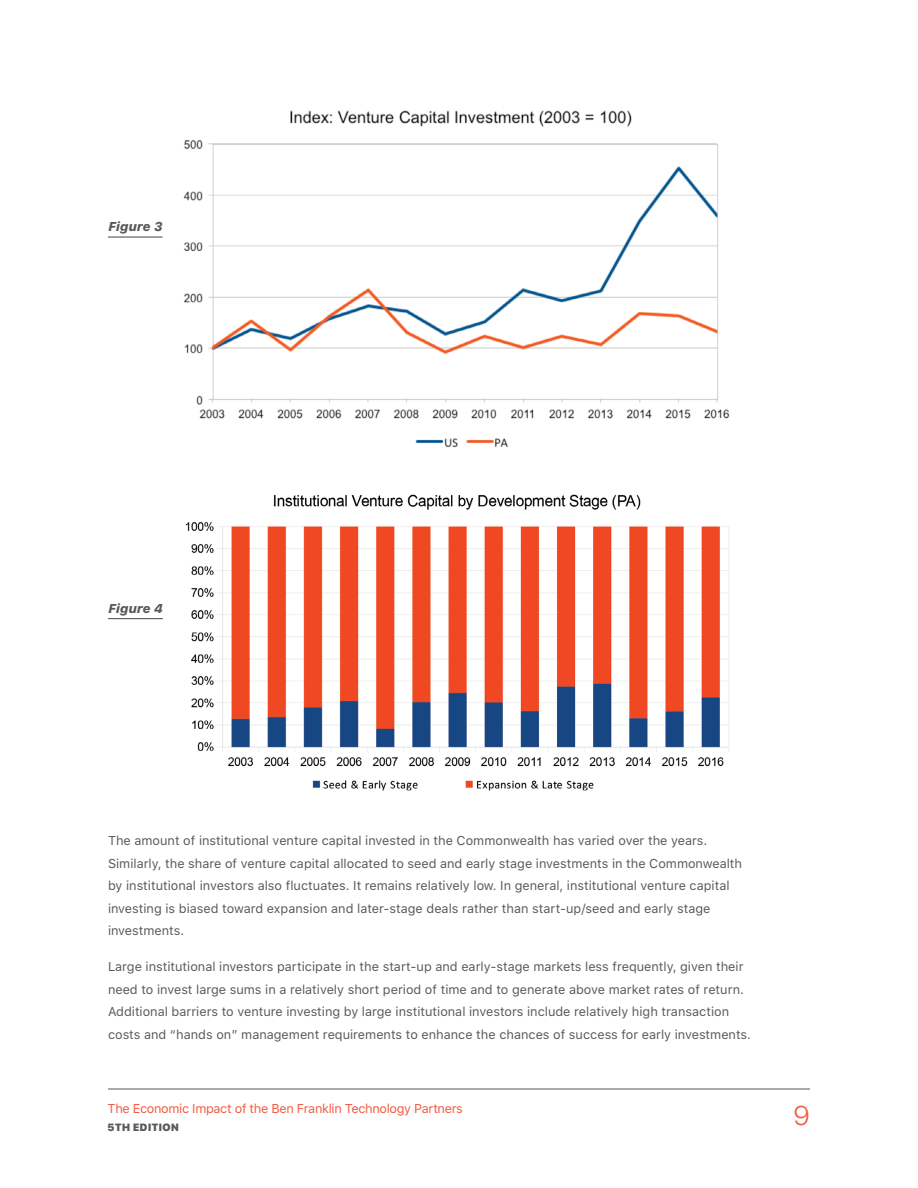
<style>
.page{position:relative;width:918px;height:1188px;background:#fff}
.page>*{position:absolute;margin:0;border:0;box-sizing:border-box;transform-origin:0 0}
.t1{font:300 27px "SF Pro Text";color:#f15b40}
.t2{font:12.75px/22.5px "SF Pro Text";color:#58595b}
.t3{font:12.75px "SF Pro Text";letter-spacing:-.025em;color:#f15b40}
.t4{font:italic 800 12.75px "SF Pro Text";color:#58595b}
.t5{font:900 10.5px "SF Pro Display";letter-spacing:.05em;color:#58595b}
</style>
<div class="page">
<hr style="left:108px;top:1089px;width:702px;height:1px;background:#58595b">
<img style="left:183px;top:110px;width:547px;height:338px">
<img style="left:186px;top:494px;width:543px;height:297px">
<hr style="left:108px;top:236px;width:55px;height:2px;background:#58595b">
<hr style="left:108px;top:618px;width:55px;height:1px;background:#58595b">
<p class="t4" style="left:108px;top:219px;width:56px">Figure 3</p>
<p class="t4" style="left:108px;top:601px;width:56px">Figure 4</p>
<p class="t2" style="left:108px;top:830px;width:636px">The amount of institutional venture capital invested in the Commonwealth has varied over the years.<br>Similarly, the share of venture capital allocated to seed and early stage investments in the Commonwealth by institutional investors also fluctuates. It remains relatively low. In general, institutional venture capital investing is biased toward expansion and later-stage deals rather than start-up/seed and early stage investments.</p>
<p class="t2" style="left:108px;top:956px;width:645px">Large institutional investors participate in the start-up and early-stage markets less frequently, given their need to invest large sums in a relatively short period of time and to generate above market rates of return.<br>Additional barriers to venture investing by large institutional investors include relatively high transaction costs and “hands on” management requirements to enhance the chances of success for early investments.</p>
<p class="t3" style="left:108px;top:1099px;width:357px">The Economic Impact of the Ben Franklin Technology Partners</p>
<p class="t5" style="left:108px;top:1121px;width:73px">5TH EDITION</p>
<h1 class="t1" style="left:793px;top:1096px;width:18px">9</h1>
</div>
